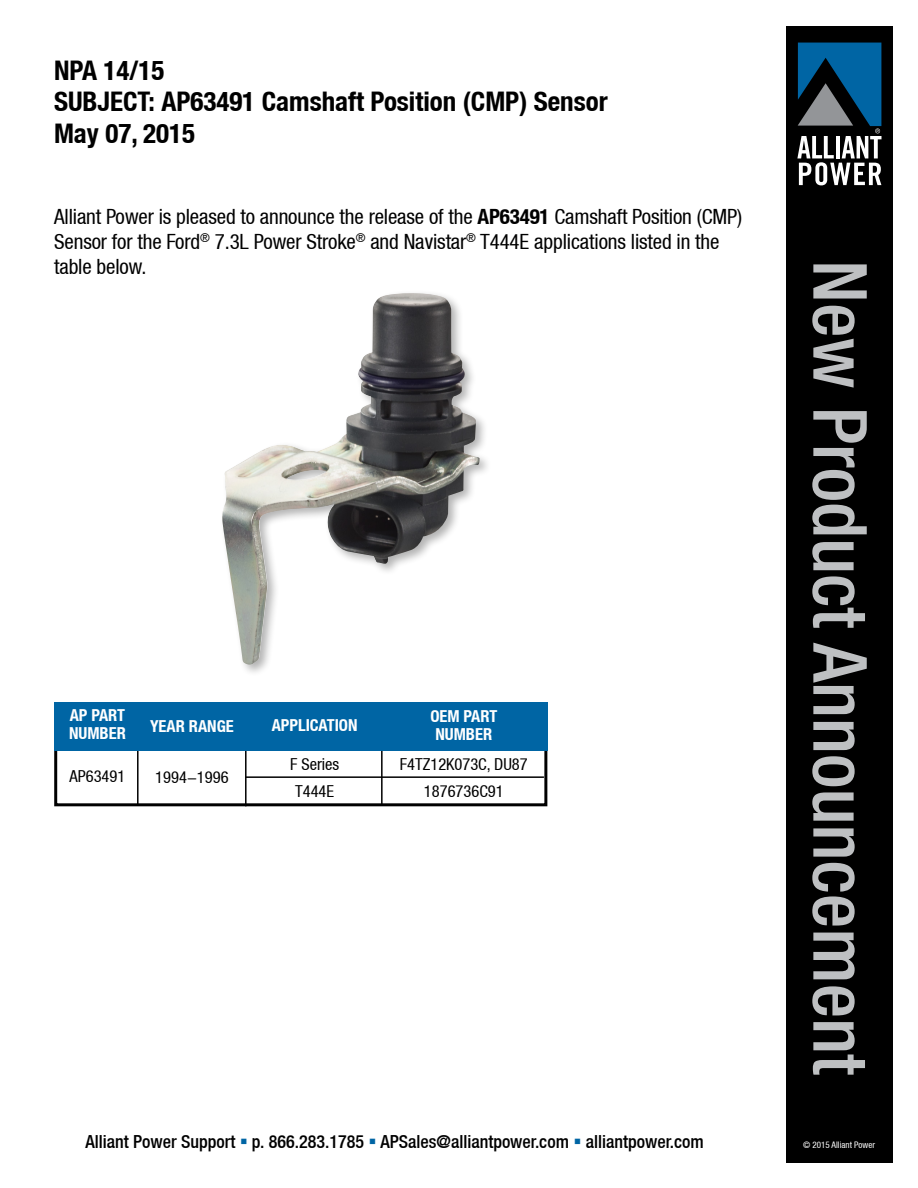
<style>
.page{position:relative;width:918px;height:1188px;background:#fff}
.page>*{position:absolute;margin:0;border:0;box-sizing:border-box;transform-origin:0 0}
.t1{font:700 condensed 27px/31.5px "Helvetica Neue LT";color:#000}
.t2{font:condensed 21px/25.2px "Helvetica Neue LT";letter-spacing:-.005em;color:#000}
.t3{font:500 condensed 18px "Helvetica Neue LT";color:#000}
.t4{font:condensed 16.5px/27px "Helvetica Neue LT";color:#000;text-align:center}
.t5{font:700 condensed 16.5px/18px "Helvetica Neue LT";color:#fff}
.t6{font:condensed 9px "Helvetica Neue LT";color:#fff}
.s1{font-weight:700}
.s2{color:#0065a4}
</style>
<div class="page">
<div style="left:786px;top:26px;width:107px;height:1137px;background:#000"></div>
<svg style="left:813px;top:264px;width:54px;height:35px"></svg>
<svg style="left:812px;top:306px;width:43px;height:82px"></svg>
<svg style="left:812px;top:411px;width:55px;height:123px"></svg>
<svg style="left:812px;top:542px;width:42px;height:28px"></svg>
<svg style="left:812px;top:576px;width:53px;height:52px"></svg>
<svg style="left:813px;top:643px;width:54px;height:71px"></svg>
<svg style="left:813px;top:722px;width:42px;height:28px"></svg>
<svg style="left:812px;top:756px;width:43px;height:30px"></svg>
<svg style="left:812px;top:792px;width:42px;height:29px"></svg>
<svg style="left:813px;top:828px;width:42px;height:29px"></svg>
<svg style="left:812px;top:863px;width:43px;height:63px"></svg>
<svg style="left:813px;top:933px;width:42px;height:46px"></svg>
<svg style="left:812px;top:986px;width:43px;height:29px"></svg>
<svg style="left:813px;top:1022px;width:52px;height:53px"></svg>
<svg style="left:797px;top:43px;width:84px;height:142px"></svg>
<hr style="left:137px;top:741px;width:2px;height:65px;background:#000">
<hr style="left:245px;top:742px;width:2px;height:64px;background:#000">
<div style="left:54px;top:718px;width:493px;height:88px;border:3px solid #000"></div>
<hr style="left:381px;top:744px;width:2px;height:61px;background:#000">
<div style="left:54px;top:703px;width:493px;height:48px;background:#0065a4"></div>
<img style="left:222px;top:293px;width:258px;height:372px">
<hr style="left:246px;top:776px;width:298px;height:2px;background:#000">
<p class="t1" style="left:54px;top:54px;width:555px">NPA 14/15<br>SUBJECT: AP63491 Camshaft Position (CMP) Sensor<br>May 07, 2015</p>
<p class="t2" style="left:54px;top:204px;width:690px">Alliant Power is pleased to announce the release of the <span class="s1">AP63491</span> Camshaft Position (CMP)<br>Sensor for the Ford<sup>®</sup> 7.3L Power Stroke<sup>®</sup> and Navistar<sup>®</sup> T444E applications listed in the table below.</p>
<p class="t5" style="left:69px;top:706px;width:58px">AP PART<br>NUMBER</p>
<p class="t4" style="left:70px;top:763px;width:57px">AP63491</p>
<p class="t5" style="left:150px;top:717px;width:85px">YEAR RANGE</p>
<p class="t4" style="left:155px;top:763px;width:75px">1994-1996</p>
<p class="t5" style="left:272px;top:716px;width:87px">APPLICATION</p>
<p class="t4" style="left:290px;top:750px;width:51px">F Series<br>T444E</p>
<p class="t5" style="left:430px;top:707px;width:68px;text-align:center">OEM PART<br>NUMBER</p>
<p class="t4" style="left:400px;top:750px;width:129px">F4TZ12K073C, DU87<br>1876736C91</p>
<p class="t3" style="left:85px;top:1130px;width:620px">Alliant Power Support <span class="s2">▪</span> p. 866.283.1785 <span class="s2">▪</span> APSales@alliantpower.com <span class="s2">▪</span> alliantpower.com</p>
<p class="t6" style="left:803px;top:1140px;width:73px">© 2015 Alliant Power</p>
</div>
